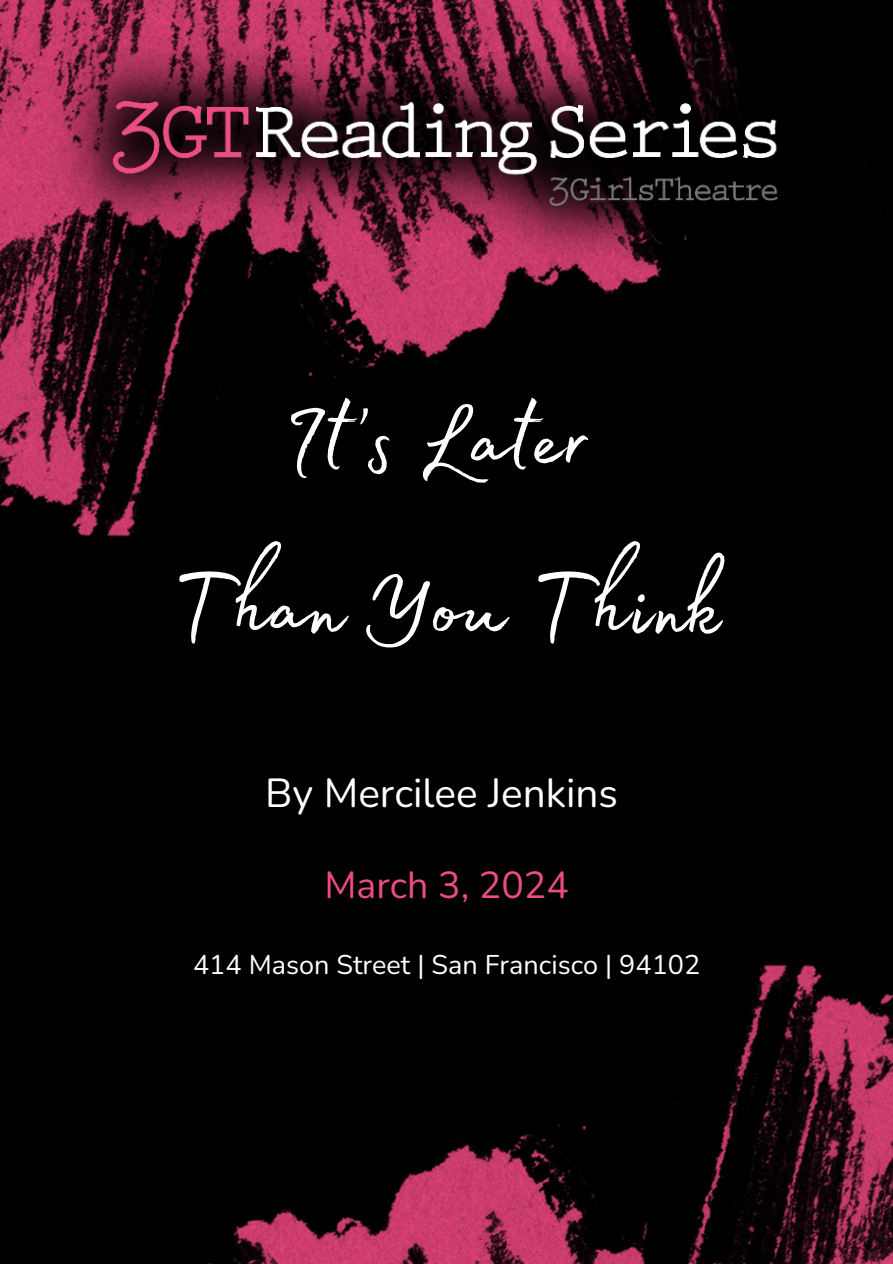
<style>
.page{position:relative;width:893px;height:1264px;background:#fff}
.page>*{position:absolute;margin:0;border:0;box-sizing:border-box;transform-origin:0 0}
.t1{font:120px/167.7px "Madelyn Fill";color:#fff;text-align:center}
.t2{font:40.5px "Nunito";color:#fff}
.t3{font:37.5px "Nunito";color:#ec4c85}
.t4{font:27px "Nunito";color:#fff}
</style>
<div class="page">
<img style="left:0;top:310px;width:892px;height:953px">
<img style="left:0;top:0;width:892px;height:310px">
<h1 class="t1" style="left:171px;top:335px;width:553px">It’s Later<br>Than You Think</h1>
<h2 class="t2" style="left:265px;top:765px;width:354px">By Mercilee Jenkins</h2>
<h2 class="t3" style="left:324px;top:860px;width:246px">March 3, 2024</h2>
<p class="t4" style="left:193px;top:947px;width:508px">414 Mason Street | San Francisco | 94102</p>
</div>
